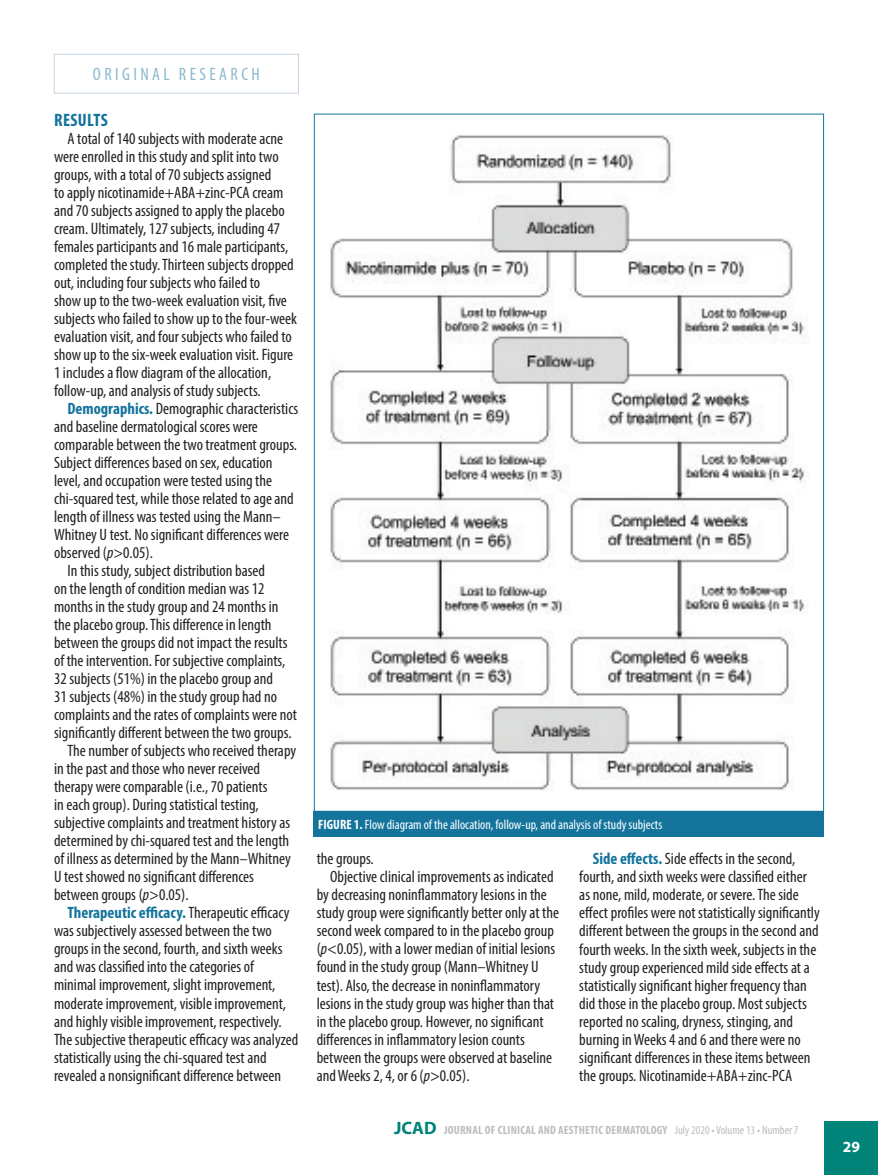
<style>
.page{position:relative;width:878px;height:1175px;background:#fff}
.page>*{position:absolute;margin:0;border:0;box-sizing:border-box;transform-origin:0 0}
.t1{font:condensed 18px "Myriad Pro";letter-spacing:.19em;color:#14749c}
.t2{font:700 condensed 18px "Myriad Pro";letter-spacing:.02em;color:#14749c}
.t3{font:condensed 16.5px/18px "Myriad Pro";color:#231f20}
.t4{font:700 15.45px "Myriad Pro";color:#fff}
.t5{font:condensed 13.5px "Myriad Pro";color:#fff}
.t6{font:700 condensed 12px "Myriad Pro";letter-spacing:.02em;color:#bcbdc0}
.s1{font-weight:700;color:#14749c}
.s2{font-style:italic}
.s3{font-weight:700}
.s4{font-stretch:normal;font-size:18px;color:#008379}
.s5{font-weight:400}
</style>
<div class="page">
<div style="left:824px;top:1121px;width:54px;height:53px;background:#008379"></div>
<div style="left:314px;top:810px;width:510px;height:26px;background:#14749c"></div>
<img style="left:330px;top:134px;width:477px;height:657px">
<p class="t1" style="left:93px;top:64px;width:168px">ORIGINAL RESEARCH</p>
<p class="t2" style="left:54px;top:109px;width:55px">RESULTS</p>
<p class="t3" style="left:54px;top:129px;width:244px;text-indent:13px">A total of 140 subjects with moderate acne were enrolled in this study and split into two groups, with a total of 70 subjects assigned<br>to apply nicotinamide+ABA+zinc-PCA cream and 70 subjects assigned to apply the placebo cream. Ultimately, 127 subjects, including 47 females participants and 16 male participants, completed the study. Thirteen subjects dropped out, including four subjects who failed to<br>show up to the two-week evaluation visit, five subjects who failed to show up to the four-week evaluation visit, and four subjects who failed to show up to the six-week evaluation visit. Figure 1 includes a flow diagram of the allocation, follow-up, and analysis of study subjects.</p>
<p class="t3" style="left:54px;top:399px;width:245px;text-indent:13px"><span class="s1">Demographics.</span> Demographic characteristics and baseline dermatological scores were comparable between the two treatment groups.<br>Subject differences based on sex, education level, and occupation were tested using the chi-squared test, while those related to age and length of illness was tested using the Mann– Whitney U test. No significant differences were observed (<span class="s2">p</span>&gt;0.05).</p>
<p class="t3" style="left:54px;top:561px;width:244px;text-indent:13px">In this study, subject distribution based<br>on the length of condition median was 12 months in the study group and 24 months in the placebo group. This difference in length between the groups did not impact the results of the intervention. For subjective complaints, 32 subjects (51%) in the placebo group and<br>31 subjects (48%) in the study group had no complaints and the rates of complaints were not significantly different between the two groups.</p>
<p class="t3" style="left:54px;top:741px;width:244px;text-indent:13px">The number of subjects who received therapy in the past and those who never received therapy were comparable (i.e., 70 patients<br>in each group). During statistical testing, subjective complaints and treatment history as determined by chi-squared test and the length of illness as determined by the Mann–Whitney U test showed no significant differences between groups (<span class="s2">p</span>&gt;0.05).</p>
<p class="t3" style="left:54px;top:903px;width:246px;text-indent:13px"><span class="s1">Therapeutic efficacy.</span> Therapeutic efficacy was subjectively assessed between the two groups in the second, fourth, and sixth weeks and was classified into the categories of minimal improvement, slight improvement, moderate improvement, visible improvement, and highly visible improvement, respectively.<br>The subjective therapeutic efficacy was analyzed statistically using the chi-squared test and revealed a nonsignificant difference between</p>
<p class="t5" style="left:318px;top:816px;width:345px"><span class="s3">FIGURE 1.</span> Flow diagram of the allocation, follow-up, and analysis of study subjects</p>
<p class="t3" style="left:317px;top:849px;width:59px">the groups.</p>
<p class="t3" style="left:317px;top:867px;width:244px;text-indent:13px">Objective clinical improvements as indicated by decreasing noninflammatory lesions in the study group were significantly better only at the second week compared to in the placebo group (<span class="s2">p</span>&lt;0.05), with a lower median of initial lesions found in the study group (Mann–Whitney U test). Also, the decrease in noninflammatory lesions in the study group was higher than that in the placebo group. However, no significant differences in inflammatory lesion counts between the groups were observed at baseline and Weeks 2, 4, or 6 (<span class="s2">p</span>&gt;0.05).</p>
<p class="t3" style="left:579px;top:849px;width:242px;text-indent:13px"><span class="s1">Side effects.</span> Side effects in the second, fourth, and sixth weeks were classified either as none, mild, moderate, or severe. The side effect profiles were not statistically significantly different between the groups in the second and fourth weeks. In the sixth week, subjects in the study group experienced mild side effects at a statistically significant higher frequency than did those in the placebo group. Most subjects reported no scaling, dryness, stinging, and burning in Weeks 4 and 6 and there were no significant differences in these items between the groups. Nicotinamide+ABA+zinc-PCA</p>
<p class="t6" style="left:394px;top:1123px;width:406px"><span class="s4">JCAD</span> JOURNAL OF CLINICAL AND AESTHETIC DERMATOLOGY <span class="s5">July 2020 • Volume 13 • Number 7</span></p>
<p class="t4" style="left:842px;top:1136px;width:19px">29</p>
</div>
